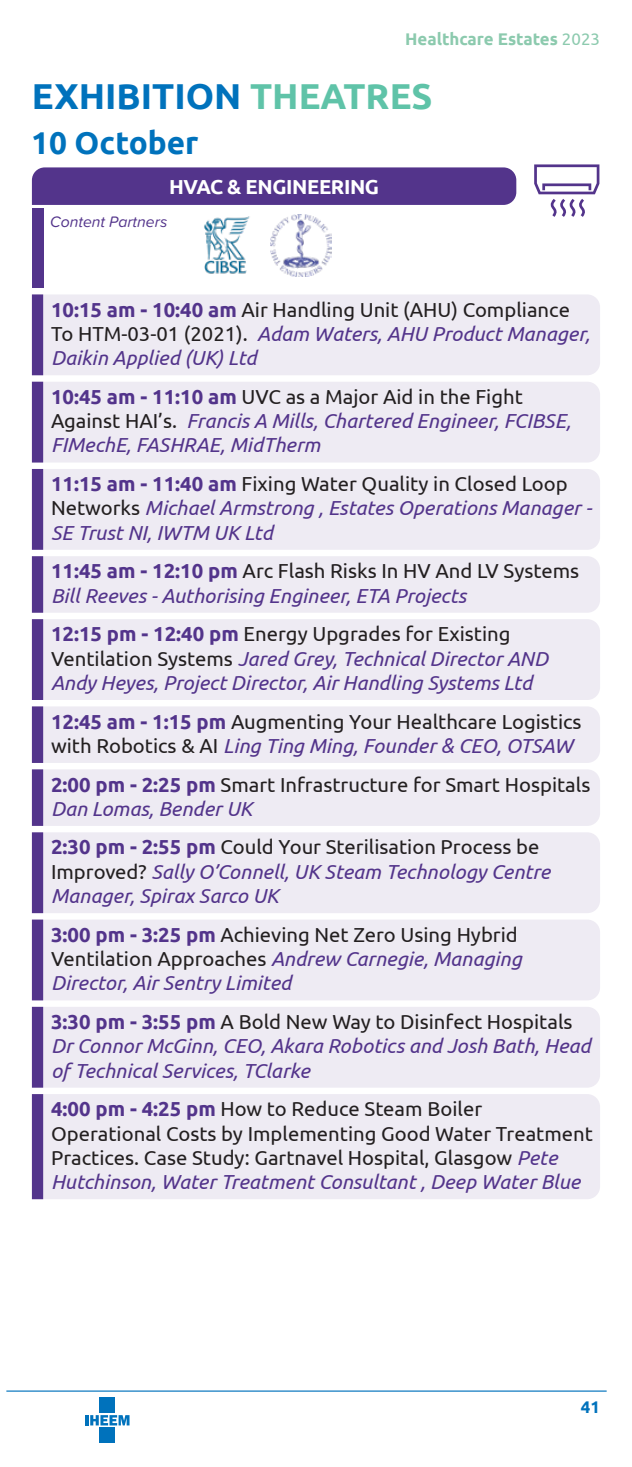
<style>
.page{position:relative;width:632px;height:1467px;background:#fff}
.page>*{position:absolute;margin:0;border:0;box-sizing:border-box;transform-origin:0 0}
.t1{font:700 36px "Ubuntu";color:#0072bc}
.t2{font:700 31.5px "Ubuntu";color:#0072bc}
.t3{font:italic 20.25px/24.3px "Ubuntu";color:#53348b}
.t4{font:20.25px/24.3px "Ubuntu";color:#231f20}
.t5{font:700 20.25px "Ubuntu";letter-spacing:-.02em;color:#fff}
.t6{font:700 16.88px "Ubuntu";color:#8ccaae}
.t7{font:700 16.88px "Ubuntu";color:#0072bc}
.t8{font:italic 15.75px "Proxima Soft";color:#53348b}
.s1{font-weight:400}
.s2{color:#5fc3a8}
.s3{font-weight:700;font-style:normal}
.s4{font-style:normal;color:#231f20}
.s5{font-weight:700;color:#53348b}
.s6{font-style:italic;color:#53348b}
</style>
<div class="page">
<hr style="left:6px;top:1390px;width:600px;height:2px;background:#0072bc">
<svg style="left:85px;top:1415px;width:44px;height:10px"></svg>
<div style="left:100px;top:1398px;width:15px;height:15px;background:#0072bc"></div>
<div style="left:100px;top:1428px;width:15px;height:15px;background:#0072bc"></div>
<div style="left:43px;top:294px;width:557px;height:81px;background:#eeebf3"></div>
<div style="left:32px;top:294px;width:11px;height:81px;background:#53348b"></div>
<div style="left:43px;top:382px;width:557px;height:81px;background:#eeebf3"></div>
<div style="left:32px;top:382px;width:11px;height:81px;background:#53348b"></div>
<div style="left:43px;top:469px;width:557px;height:81px;background:#eeebf3"></div>
<div style="left:32px;top:469px;width:11px;height:81px;background:#53348b"></div>
<div style="left:43px;top:556px;width:557px;height:57px;background:#eeebf3"></div>
<div style="left:32px;top:556px;width:11px;height:57px;background:#53348b"></div>
<div style="left:43px;top:619px;width:557px;height:81px;background:#eeebf3"></div>
<div style="left:32px;top:619px;width:11px;height:81px;background:#53348b"></div>
<div style="left:43px;top:706px;width:557px;height:57px;background:#eeebf3"></div>
<div style="left:32px;top:706px;width:11px;height:57px;background:#53348b"></div>
<div style="left:43px;top:769px;width:557px;height:57px;background:#eeebf3"></div>
<div style="left:32px;top:769px;width:11px;height:57px;background:#53348b"></div>
<div style="left:43px;top:832px;width:557px;height:81px;background:#eeebf3"></div>
<div style="left:32px;top:832px;width:11px;height:81px;background:#53348b"></div>
<div style="left:43px;top:920px;width:557px;height:80px;background:#eeebf3"></div>
<div style="left:32px;top:920px;width:11px;height:80px;background:#53348b"></div>
<div style="left:43px;top:1007px;width:557px;height:81px;background:#eeebf3"></div>
<div style="left:32px;top:1007px;width:11px;height:81px;background:#53348b"></div>
<div style="left:43px;top:1094px;width:557px;height:105px;background:#eeebf3"></div>
<div style="left:32px;top:1094px;width:11px;height:105px;background:#53348b"></div>
<div style="left:32px;top:208px;width:11px;height:80px;background:#53348b"></div>
<div style="left:32px;top:167px;width:484px;height:38px;background:#53348b"></div>
<svg style="left:534px;top:164px;width:65px;height:53px"></svg>
<img style="left:204px;top:216px;width:46px;height:58px">
<img style="left:270px;top:215px;width:61px;height:61px">
<p class="t6" style="left:405px;top:29px;width:196px">Healthcare Estates <span class="s1">2023</span></p>
<p class="t1" style="left:32px;top:74px;width:402px">EXHIBITION <span class="s2">THEATRES</span></p>
<p class="t2" style="left:31px;top:123px;width:169px">10 October</p>
<p class="t5" style="left:169px;top:175px;width:211px">HVAC &amp; ENGINEERING</p>
<p class="t8" style="left:50px;top:210px;width:119px">Content Partners</p>
<p class="t3" style="left:51px;top:297px;width:540px"><span class="s3">10:15 am - 10:40 am</span> <span class="s4">Air Handling Unit (AHU) Compliance<br>To HTM-03-01 (2021).</span> Adam Waters, AHU Product Manager,<br>Daikin Applied (UK) Ltd</p>
<p class="t3" style="left:51px;top:384px;width:521px"><span class="s3">10:45 am - 11:10 am</span> <span class="s4">UVC as a Major Aid in the Fight<br>Against HAI’s.</span> Francis A Mills, Chartered Engineer, FCIBSE,<br>FIMechE, FASHRAE, MidTherm</p>
<p class="t3" style="left:51px;top:471px;width:541px"><span class="s3">11:15 am - 11:40 am</span> <span class="s4">Fixing Water Quality in Closed Loop<br>Networks</span> Michael Armstrong , Estates Operations Manager -<br>SE Trust NI, IWTM UK Ltd</p>
<p class="t3" style="left:51px;top:558px;width:529px"><span class="s3">11:45 am - 12:10 pm</span> <span class="s4">Arc Flash Risks In HV And LV Systems<br></span>Bill Reeves - Authorising Engineer, ETA Projects</p>
<p class="t3" style="left:51px;top:621px;width:498px"><span class="s3">12:15 pm - 12:40 pm</span> <span class="s4">Energy Upgrades for Existing<br>Ventilation Systems</span> Jared Grey, Technical Director AND<br>Andy Heyes, Project Director, Air Handling Systems Ltd</p>
<p class="t4" style="left:51px;top:709px;width:532px"><span class="s5">12:45 am - 1:15 pm</span> Augmenting Your Healthcare Logistics with Robotics &amp; AI <span class="s6">Ling Ting Ming, Founder &amp; CEO, OTSAW</span></p>
<p class="t4" style="left:51px;top:772px;width:540px"><span class="s5">2:00 pm - 2:25 pm</span> Smart Infrastructure for Smart Hospitals<br><span class="s6">Dan Lomas, Bender UK</span></p>
<p class="t3" style="left:51px;top:834px;width:500px"><span class="s3">2:30 pm - 2:55 pm</span> <span class="s4">Could Your Sterilisation Process be<br>Improved?</span> Sally O’Connell, UK Steam Technology Centre<br>Manager, Spirax Sarco UK</p>
<p class="t4" style="left:51px;top:922px;width:472px"><span class="s5">3:00 pm - 3:25 pm</span> Achieving Net Zero Using Hybrid<br>Ventilation Approaches <span class="s6">Andrew Carnegie, Managing<br>Director, Air Sentry Limited</span></p>
<p class="t3" style="left:51px;top:1009px;width:541px"><span class="s3">3:30 pm - 3:55 pm</span> <span class="s4">A Bold New Way to Disinfect Hospitals<br></span>Dr Connor McGinn, CEO, Akara Robotics and Josh Bath, Head of Technical Services, TClarke</p>
<p class="t4" style="left:51px;top:1096px;width:543px"><span class="s5">4:00 pm - 4:25 pm</span> How to Reduce Steam Boiler Operational Costs by Implementing Good Water Treatment Practices. Case Study: Gartnavel Hospital, Glasgow <span class="s6">Pete Hutchinson, Water Treatment Consultant , Deep Water Blue</span></p>
<p class="t7" style="left:580px;top:1397px;width:21px">41</p>
</div>
